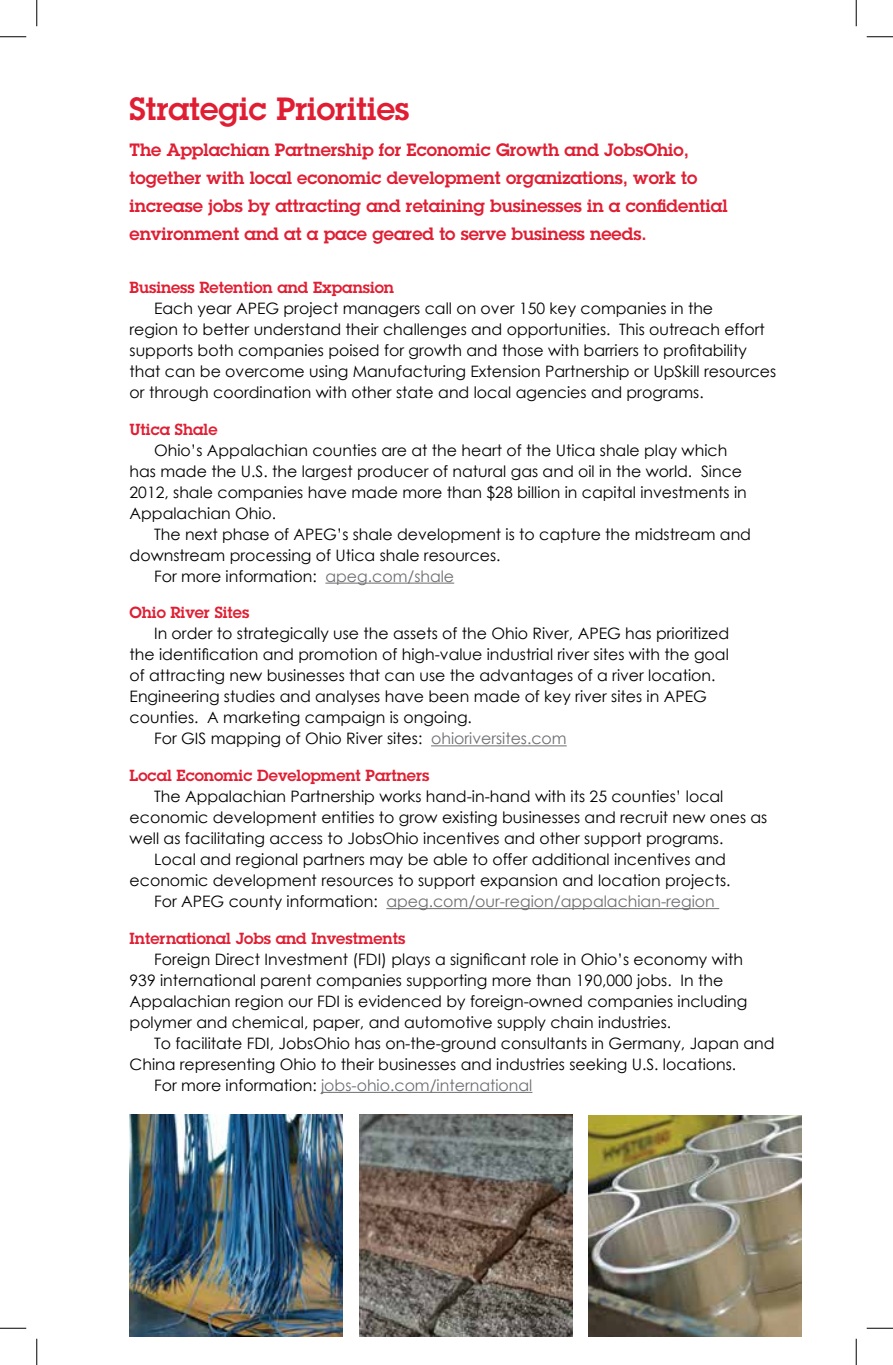
<style>
.page{position:relative;width:893px;height:1365px;background:#fff}
.page>*{position:absolute;margin:0;border:0;box-sizing:border-box;transform-origin:0 0}
.t1{font:600 31.5px "Lubalin Graph Std";color:#e01e33}
.t2{font:600 17.5px/28px "Lubalin Graph Std";color:#e01e33}
.t3{font:15.75px/21px "Century Gothic";color:#000}
.t4{font:600 15.75px "Lubalin Graph Std";color:#e01e33}
.t5{font:15.75px "Century Gothic";color:#6d6e71}
.s1{color:#6d6e71}
.s2{color:#000}
</style>
<div class="page">
<hr style="left:325px;top:583px;width:129px;height:1px;background:#6d6e71">
<hr style="left:431px;top:745px;width:135px;height:1px;background:#6d6e71">
<hr style="left:386px;top:908px;width:333px;height:1px;background:#6d6e71">
<hr style="left:321px;top:1092px;width:211px;height:1px;background:#6d6e71">
<img style="left:359px;top:1115px;width:213px;height:221px">
<img style="left:130px;top:1115px;width:212px;height:221px">
<img style="left:588px;top:1116px;width:213px;height:220px">
<svg style="left:0;top:36px;width:26px;height:1px"></svg>
<svg style="left:866px;top:36px;width:26px;height:1px"></svg>
<svg style="left:0;top:1328px;width:26px;height:1px"></svg>
<svg style="left:866px;top:1328px;width:26px;height:1px"></svg>
<svg style="left:36px;top:0;width:1px;height:26px"></svg>
<svg style="left:36px;top:1339px;width:1px;height:26px"></svg>
<svg style="left:855px;top:0;width:1px;height:26px"></svg>
<svg style="left:855px;top:1339px;width:1px;height:26px"></svg>
<h1 class="t1" style="left:130px;top:88px;width:281px">Strategic Priorities</h1>
<p class="t2" style="left:130px;top:136px;width:599px">The Applachian Partnership for Economic Growth and JobsOhio, together with local economic development organizations, work to increase jobs by attracting and retaining businesses in a confidential environment and at a pace geared to serve business needs.</p>
<p class="t4" style="left:130px;top:277px;width:266px">Business Retention and Expansion</p>
<p class="t3" style="left:130px;top:297px;width:648px;text-indent:25px">Each year APEG project managers call on over 150 key companies in the<br>region to better understand their challenges and opportunities. This outreach effort supports both companies poised for growth and those with barriers to profitability that can be overcome using Manufacturing Extension Partnership or UpSkill resources or through coordination with other state and local agencies and programs.</p>
<p class="t4" style="left:130px;top:419px;width:89px">Utica Shale</p>
<p class="t3" style="left:130px;top:439px;width:618px;text-indent:25px">Ohio’s Appalachian counties are at the heart of the Utica shale play which has made the U.S. the largest producer of natural gas and oil in the world. Since 2012, shale companies have made more than $28 billion in capital investments in Appalachian Ohio.</p>
<p class="t3" style="left:154px;top:523px;width:598px">The next phase of APEG’s shale development is to capture the midstream and</p>
<p class="t3" style="left:130px;top:544px;width:372px">downstream processing of Utica shale resources.</p>
<p class="t3" style="left:154px;top:565px;width:301px">For more information: <span class="s1">apeg.com/shale</span></p>
<p class="t4" style="left:130px;top:602px;width:121px">Ohio River Sites</p>
<p class="t3" style="left:154px;top:623px;width:576px">In order to strategically use the assets of the Ohio River, APEG has prioritized</p>
<p class="t3" style="left:130px;top:644px;width:600px">the identification and promotion of high-value industrial river sites with the goal</p>
<p class="t3" style="left:130px;top:665px;width:587px">of attracting new businesses that can use the advantages of a river location.</p>
<p class="t3" style="left:130px;top:686px;width:578px">Engineering studies and analyses have been made of key river sites in APEG</p>
<p class="t3" style="left:130px;top:707px;width:344px">counties. A marketing campaign is ongoing.</p>
<p class="t3" style="left:154px;top:728px;width:414px">For GIS mapping of Ohio River sites: <span class="s1">ohioriversites.com</span></p>
<p class="t4" style="left:130px;top:765px;width:301px">Local Economic Development Partners</p>
<p class="t3" style="left:154px;top:786px;width:571px">The Appalachian Partnership works hand-in-hand with its 25 counties’ local</p>
<p class="t3" style="left:130px;top:807px;width:639px">economic development entities to grow existing businesses and recruit new ones as</p>
<p class="t3" style="left:130px;top:828px;width:595px">well as facilitating access to JobsOhio incentives and other support programs.</p>
<p class="t3" style="left:154px;top:849px;width:573px">Local and regional partners may be able to offer additional incentives and</p>
<p class="t3" style="left:130px;top:870px;width:602px">economic development resources to support expansion and location projects.</p>
<p class="t5" style="left:154px;top:890px;width:562px"><span class="s2">For APEG county information:</span> apeg.com/our-region/appalachian-region</p>
<p class="t4" style="left:130px;top:928px;width:277px">International Jobs and Investments</p>
<p class="t3" style="left:130px;top:948px;width:619px;text-indent:25px">Foreign Direct Investment (FDI) plays a significant role in Ohio’s economy with 939 international parent companies supporting more than 190,000 jobs. In the Appalachian region our FDI is evidenced by foreign-owned companies including polymer and chemical, paper, and automotive supply chain industries.</p>
<p class="t3" style="left:154px;top:1032px;width:622px">To facilitate FDI, JobsOhio has on-the-ground consultants in Germany, Japan and</p>
<p class="t3" style="left:130px;top:1053px;width:608px">China representing Ohio to their businesses and industries seeking U.S. locations.</p>
<p class="t5" style="left:154px;top:1074px;width:380px"><span class="s2">For more information:</span> jobs-ohio.com/international</p>
</div>
